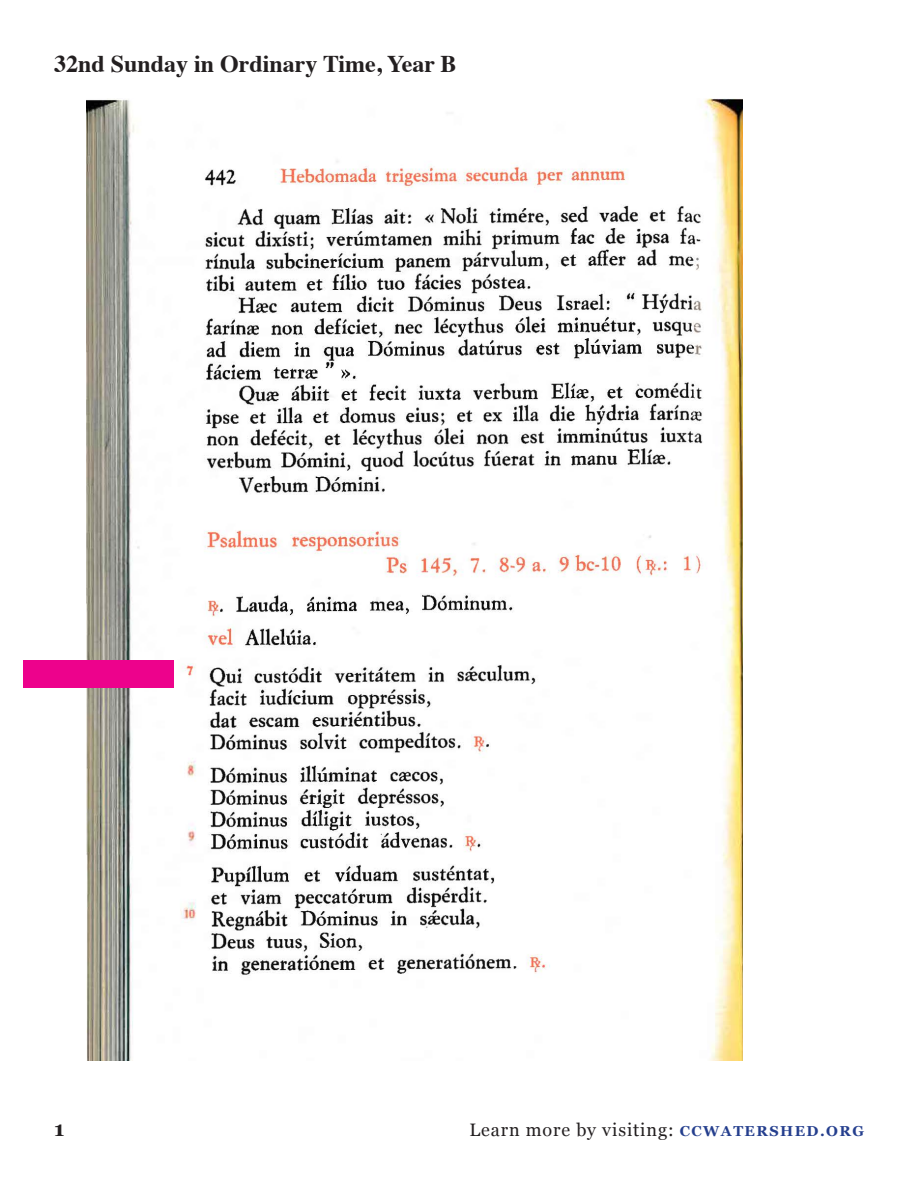
<style>
.page{position:relative;width:918px;height:1188px;background:#fff}
.page>*{position:absolute;margin:0;border:0;box-sizing:border-box;transform-origin:0 0}
.t1{font:700 24px "Times";color:#231f20}
.t2{font:700 21px "Georgia";color:#231f20}
.TRANSLATIONS{font:18px "Georgia";letter-spacing:.05em;color:#231f20}
.s1{font-weight:700;font-size:14.4px;color:#253f8e}
</style>
<div class="page">
<img style="left:87px;top:98px;width:655px;height:963px">
<div style="left:24px;top:660px;width:150px;height:28px;background:#ed028c"></div>
<p class="t1" style="left:54px;top:41px;width:404px">32nd Sunday in Ordinary Time, Year B</p>
<p class="t2" style="left:54px;top:1113px;width:12px">1</p>
<p class="TRANSLATIONS" style="left:469px;top:1117px;width:396px">Learn more by visiting: <span class="s1">CCWATERSHED.ORG</span></p>
</div>
